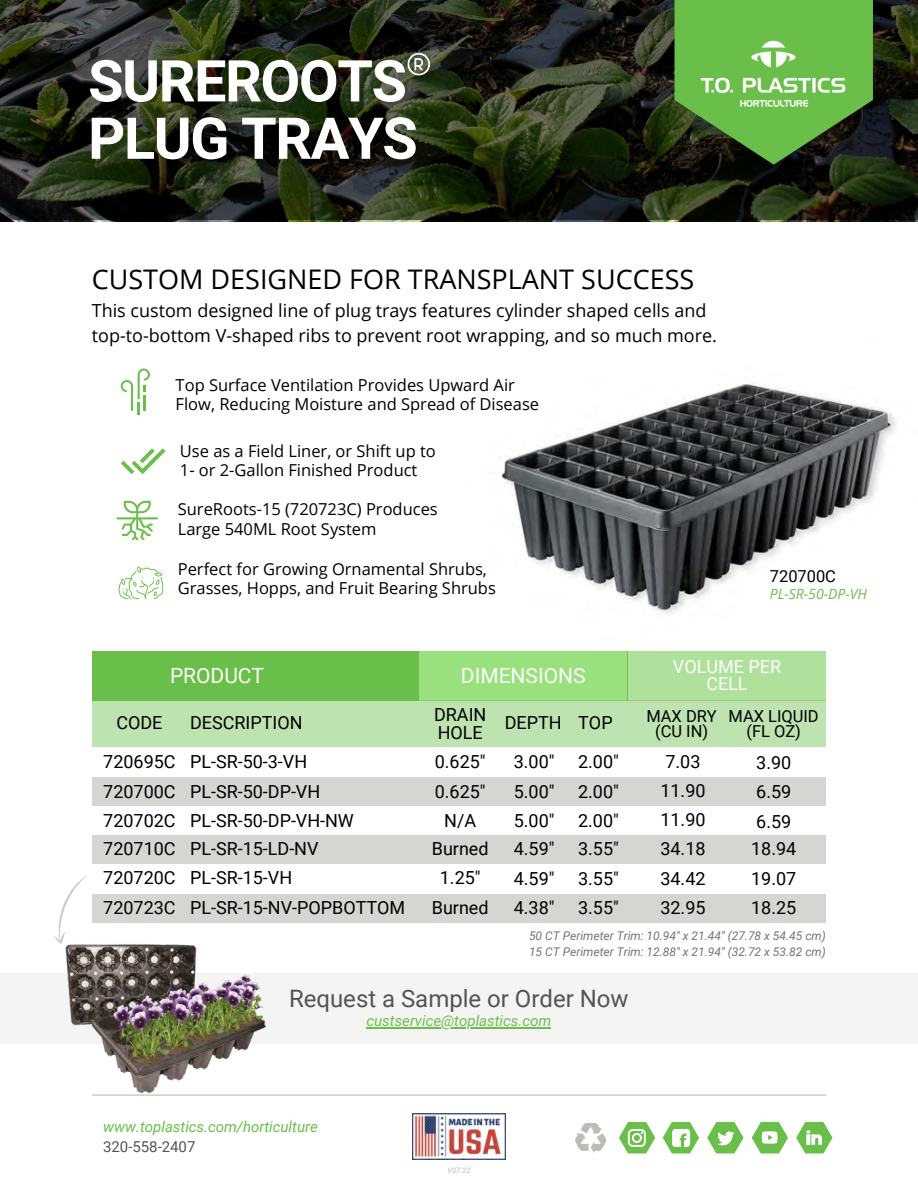
<style>
.page{position:relative;width:918px;height:1188px;background:#fff}
.page>*{position:absolute;margin:0;border:0;box-sizing:border-box;transform-origin:0 0}
.t1{font:700 57.75px/57.3px "Roboto";letter-spacing:-.025em;color:#fff}
.t2{font:27px "Open Sans";color:#000}
.t3{font:24px "Roboto";color:#545454}
.t4{font:21px "Roboto";color:#fff}
.t5{font:18px/29.4px "Roboto";color:#000}
.t6{font:18px/24.8px "Open Sans";color:#000}
.t7{font:18px/16.8px "Roboto";color:#fff;text-align:center}
.t8{font:16.5px/19.2px "Open Sans";color:#000}
.t9{font:16.5px/15.8px "Roboto";color:#000;text-align:center}
.t10{font:italic 15px "Roboto";color:#69bf4a}
.t11{font:15px "Roboto";color:#545454}
.t12{font:italic 14.1px "Open Sans";color:#69bf4a}
.t13{font:italic 12px/16px "Roboto";color:#737373}
.t14{font:italic 7.5px "Roboto";color:#b9bdb5}
</style>
<div class="page">
<hr style="left:92px;top:1095px;width:734px;height:1px;background:#b9bdb5">
<img style="left:501px;top:383px;width:395px;height:232px">
<div style="left:92px;top:651px;width:734px;height:49px;background:#69bf4a"></div>
<div style="left:628px;top:651px;width:198px;height:49px;background:#afe19c"></div>
<div style="left:419px;top:651px;width:207px;height:49px;background:#98e17d"></div>
<div style="left:92px;top:778px;width:734px;height:28px;background:#d3d6d1"></div>
<div style="left:0;top:973px;width:918px;height:70px;background:#f4f4f3"></div>
<svg style="left:0;top:0;width:918px;height:220px;background:#202717"></svg>
<svg style="left:675px;top:154px;width:198px;height:10px;background:#1c2615"></svg>
<img style="left:666px;top:0;width:216px;height:154px">
<div style="left:92px;top:835px;width:734px;height:29px;background:#d3d6d1"></div>
<div style="left:92px;top:894px;width:734px;height:29px;background:#d3d6d1"></div>
<svg style="left:408px;top:53px;width:22px;height:22px"></svg>
<div style="left:92px;top:700px;width:734px;height:47px;background:#bee3b1"></div>
<svg style="left:116px;top:501px;width:42px;height:39px"></svg>
<svg style="left:121px;top:448px;width:45px;height:26px"></svg>
<svg style="left:121px;top:369px;width:29px;height:46px"></svg>
<svg style="left:118px;top:567px;width:46px;height:32px"></svg>
<img style="left:62px;top:944px;width:217px;height:152px">
<svg style="left:54px;top:875px;width:33px;height:69px"></svg>
<img style="left:412px;top:1114px;width:94px;height:46px">
<svg style="left:796px;top:1122px;width:36px;height:31px"></svg>
<svg style="left:752px;top:1122px;width:36px;height:31px"></svg>
<svg style="left:707px;top:1122px;width:37px;height:31px"></svg>
<svg style="left:663px;top:1122px;width:36px;height:31px"></svg>
<svg style="left:619px;top:1122px;width:36px;height:31px"></svg>
<svg style="left:575px;top:1123px;width:31px;height:30px"></svg>
<hr style="left:367px;top:1027px;width:184px;height:1px;background:#69bf4a">
<h1 class="t1" style="left:88px;top:53px;width:331px">SUREROOTS<br>PLUG TRAYS</h1>
<h2 class="t2" style="left:92px;top:260px;width:604px">CUSTOM DESIGNED FOR TRANSPLANT SUCCESS</h2>
<p class="t6" style="left:92px;top:297px;width:627px">This custom designed line of plug trays features cylinder shaped cells and top-to-bottom V-shaped ribs to prevent root wrapping, and so much more.</p>
<p class="t8" style="left:176px;top:375px;width:365px">Top Surface Ventilation Provides Upward Air<br>Flow, Reducing Moisture and Spread of Disease</p>
<p class="t8" style="left:180px;top:441px;width:257px">Use as a Field Liner, or Shift up to<br>1- or 2-Gallon Finished Product</p>
<p class="t8" style="left:178px;top:499px;width:262px">SureRoots-15 (720723C) Produces<br>Large 540ML Root System</p>
<p class="t8" style="left:178px;top:559px;width:320px">Perfect for Growing Ornamental Shrubs,<br>Grasses, Hopps, and Fruit Bearing Shrubs</p>
<p class="t9" style="left:770px;top:568px;width:68px">720700C</p>
<p class="t12" style="left:770px;top:584px;width:99px">PL-SR-50-DP-VH</p>
<p class="t4" style="left:170px;top:663px;width:96px">PRODUCT</p>
<p class="t4" style="left:461px;top:663px;width:126px">DIMENSIONS</p>
<p class="t7" style="left:673px;top:658px;width:110px">VOLUME PER<br>CELL</p>
<p class="t5" style="left:434px;top:706px;width:54px;line-height:18px">DRAIN<br>HOLE</p>
<p class="t9" style="left:646px;top:708px;width:72px">MAX DRY (CU IN)</p>
<p class="t5" style="left:116px;top:708px;width:48px">CODE</p>
<p class="t5" style="left:190px;top:708px;width:114px">DESCRIPTION</p>
<p class="t9" style="left:729px;top:708px;width:92px">MAX LIQUID (FL OZ)</p>
<p class="t5" style="left:505px;top:708px;width:109px">DEPTH TOP</p>
<p class="t5" style="left:103px;top:747px;width:74px;text-align:justify">720695C 720700C 720702C</p>
<p class="t5" style="left:190px;top:747px;width:165px">PL-SR-50-3-VH<br>PL-SR-50-DP-VH<br>PL-SR-50-DP-VH-NW</p>
<p class="t5" style="left:435px;top:747px;width:52px">0.625"</p>
<p class="t5" style="left:435px;top:777px;width:52px">0.625"</p>
<p class="t5" style="left:444px;top:806px;width:33px">N/A</p>
<p class="t5" style="left:514px;top:747px;width:42px;text-align:justify">3.00" 5.00" 5.00"</p>
<p class="t5" style="left:578px;top:747px;width:42px;text-align:justify">2.00" 2.00" 2.00"</p>
<p class="t5" style="left:660px;top:747px;width:47px">7.03<br>11.90<br>11.90</p>
<p class="t5" style="left:756px;top:749px;width:37px;line-height:28.7px">3.90<br>6.59</p>
<p class="t5" style="left:756px;top:807px;width:37px">6.59</p>
<p class="t5" style="left:103px;top:835px;width:74px;line-height:28.8px">720710C<br>720720C</p>
<p class="t5" style="left:190px;top:835px;width:130px;line-height:28.8px">PL-SR-15-LD-NV<br>PL-SR-15-VH</p>
<p class="t5" style="left:432px;top:835px;width:58px;line-height:28.8px;text-align:center">Burned<br>1.25"</p>
<p class="t5" style="left:751px;top:834px;width:47px;line-height:30px">18.94<br>19.07</p>
<p class="t5" style="left:514px;top:834px;width:42px;line-height:30px">4.59"<br>4.59"</p>
<p class="t5" style="left:578px;top:834px;width:42px;line-height:30px">3.55"<br>3.55"</p>
<p class="t5" style="left:660px;top:834px;width:47px;line-height:30px">34.18<br>34.42</p>
<p class="t5" style="left:103px;top:893px;width:303px">720723C PL-SR-15-NV-POPBOTTOM</p>
<p class="t5" style="left:432px;top:893px;width:58px">Burned</p>
<p class="t5" style="left:514px;top:893px;width:42px">4.38"</p>
<p class="t5" style="left:578px;top:893px;width:42px">3.55"</p>
<p class="t5" style="left:660px;top:893px;width:47px">32.95</p>
<p class="t5" style="left:751px;top:893px;width:47px">18.25</p>
<p class="t13" style="left:529px;top:928px;width:298px">50 CT Perimeter Trim: 10.94" x 21.44" (27.78 x 54.45 cm)<br>15 CT Perimeter Trim: 12.88" x 21.94" (32.72 x 53.82 cm)</p>
<h3 class="t3" style="left:289px;top:985px;width:341px">Request a Sample or Order Now</h3>
<p class="t10" style="left:367px;top:1012px;width:186px">custservice@toplastics.com</p>
<p class="t10" style="left:103px;top:1118px;width:216px">www.toplastics.com/horticulture</p>
<p class="t11" style="left:103px;top:1138px;width:94px">320-558-2407</p>
<p class="t14" style="left:447px;top:1166px;width:25px">V07.22</p>
</div>
